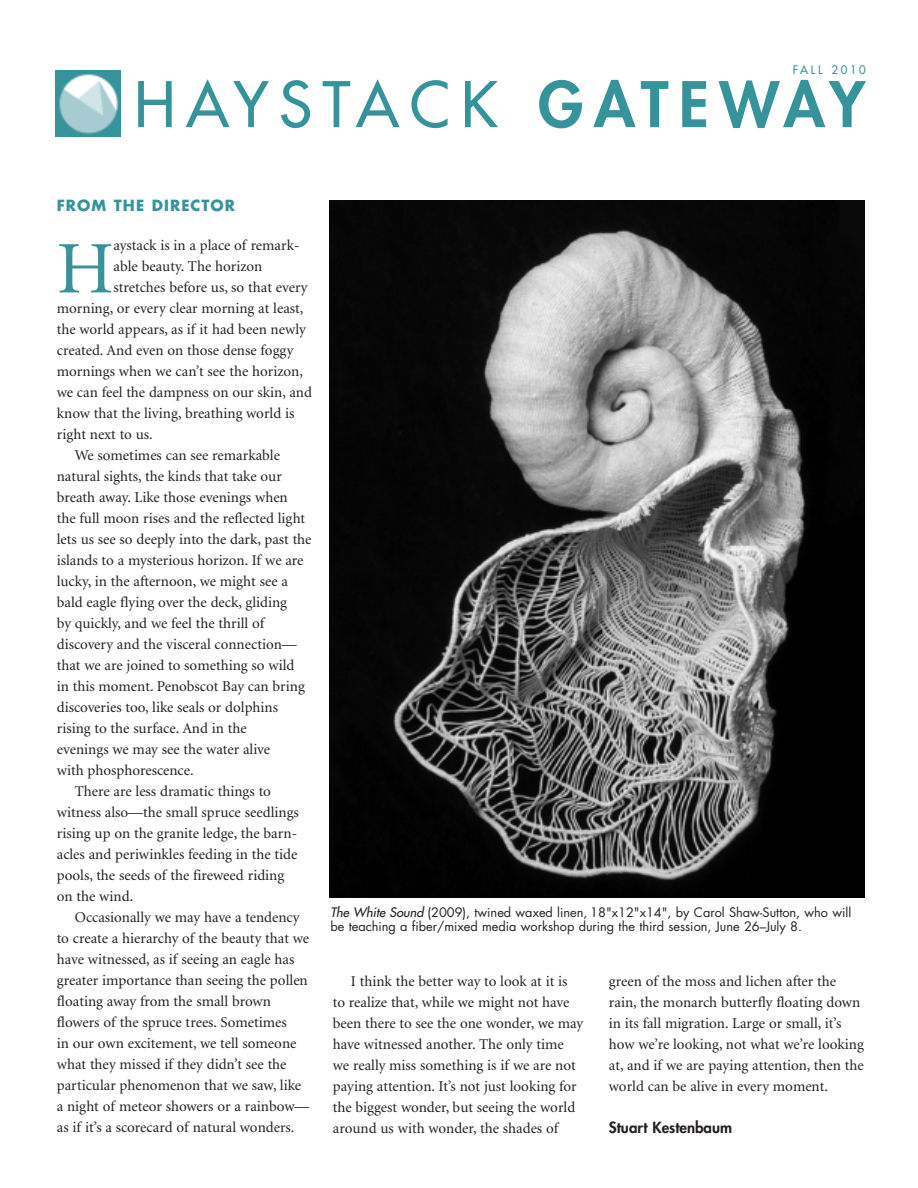
<style>
.page{position:relative;width:918px;height:1188px;background:#fff}
.page>*{position:absolute;margin:0;border:0;box-sizing:border-box;transform-origin:0 0}
.t1{font:74.1px "Minion";color:#37939b}
.t2{font:61.05px "Futura";letter-spacing:.175em;color:#37939b}
.t3{font:15px/21px "Minion";color:#231f20}
.t4{font:800 15px "Futura";color:#231f20}
.t5{font:700 15px "Futura";letter-spacing:.07em;color:#37939b}
.t6{font:12.75px/14.2px "Futura";color:#231f20}
.t7{font:11.55px "Futura";letter-spacing:.23em;color:#37939b}
.s1{font-weight:800}
.s2{font-style:italic}
</style>
<div class="page">
<img style="left:330px;top:200px;width:534px;height:698px">
<img style="left:55px;top:71px;width:66px;height:65px">
<p class="t7" style="left:793px;top:64px;width:75px">FALL 2010</p>
<h2 class="t2" style="left:134px;top:74px;width:732px">HAYSTACK <span class="s1">GATEWAY</span></h2>
<p class="t5" style="left:57px;top:199px;width:180px">FROM THE DIRECTOR</p>
<h1 class="t1" style="left:57px;top:240px;width:58px">H</h1>
<p class="t3" style="left:114px;top:236px;width:187px">aystack is in a place of remark-</p>
<p class="t3" style="left:114px;top:257px;width:150px">able beauty. The horizon</p>
<p class="t3" style="left:114px;top:278px;width:196px">stretches before us, so that every</p>
<p class="t3" style="left:57px;top:299px;width:248px">morning, or every clear morning at least,</p>
<p class="t3" style="left:57px;top:320px;width:251px">the world appears, as if it had been newly</p>
<p class="t3" style="left:57px;top:341px;width:238px">created. And even on those dense foggy</p>
<p class="t3" style="left:57px;top:362px;width:248px">mornings when we can’t see the horizon,</p>
<p class="t3" style="left:57px;top:383px;width:257px">we can feel the dampness on our skin, and</p>
<p class="t3" style="left:57px;top:404px;width:239px">know that the living, breathing world is</p>
<p class="t3" style="left:57px;top:425px;width:98px">right next to us.</p>
<p class="t3" style="left:75px;top:446px;width:207px">We sometimes can see remarkable</p>
<p class="t3" style="left:57px;top:467px;width:227px">natural sights, the kinds that take our</p>
<p class="t3" style="left:57px;top:488px;width:232px">breath away. Like those evenings when</p>
<p class="t3" style="left:57px;top:509px;width:250px">the full moon rises and the reflected light</p>
<p class="t3" style="left:57px;top:530px;width:256px">lets us see so deeply into the dark, past the</p>
<p class="t3" style="left:57px;top:551px;width:248px">islands to a mysterious horizon. If we are</p>
<p class="t3" style="left:57px;top:572px;width:233px">lucky, in the afternoon, we might see a</p>
<p class="t3" style="left:57px;top:593px;width:232px">bald eagle flying over the deck, gliding</p>
<p class="t3" style="left:57px;top:614px;width:209px">by quickly, and we feel the thrill of</p>
<p class="t3" style="left:57px;top:635px;width:242px">discovery and the visceral connection—</p>
<p class="t3" style="left:57px;top:656px;width:239px">that we are joined to something so wild</p>
<p class="t3" style="left:57px;top:677px;width:250px">in this moment. Penobscot Bay can bring</p>
<p class="t3" style="left:57px;top:698px;width:223px">discoveries too, like seals or dolphins</p>
<p class="t3" style="left:57px;top:719px;width:191px">rising to the surface. And in the</p>
<p class="t3" style="left:57px;top:740px;width:215px">evenings we may see the water alive</p>
<p class="t3" style="left:57px;top:761px;width:138px">with phosphorescence.</p>
<p class="t3" style="left:75px;top:782px;width:198px">There are less dramatic things to</p>
<p class="t3" style="left:57px;top:803px;width:244px">witness also—the small spruce seedlings</p>
<p class="t3" style="left:57px;top:824px;width:242px">rising up on the granite ledge, the barn-</p>
<p class="t3" style="left:57px;top:845px;width:242px">acles and periwinkles feeding in the tide</p>
<p class="t3" style="left:57px;top:866px;width:229px">pools, the seeds of the fireweed riding</p>
<p class="t3" style="left:57px;top:887px;width:78px">on the wind.</p>
<p class="t3" style="left:75px;top:908px;width:226px">Occasionally we may have a tendency</p>
<p class="t3" style="left:57px;top:929px;width:254px">to create a hierarchy of the beauty that we</p>
<p class="t3" style="left:57px;top:950px;width:239px">have witnessed, as if seeing an eagle has</p>
<p class="t3" style="left:57px;top:971px;width:252px">greater importance than seeing the pollen</p>
<p class="t3" style="left:57px;top:992px;width:216px">floating away from the small brown</p>
<p class="t3" style="left:57px;top:1013px;width:232px">flowers of the spruce trees. Sometimes</p>
<p class="t3" style="left:57px;top:1034px;width:241px">in our own excitement, we tell someone</p>
<p class="t3" style="left:57px;top:1055px;width:231px">what they missed if they didn’t see the</p>
<p class="t3" style="left:57px;top:1076px;width:246px">particular phenomenon that we saw, like</p>
<p class="t3" style="left:57px;top:1097px;width:254px">a night of meteor showers or a rainbow—</p>
<p class="t3" style="left:57px;top:1118px;width:239px">as if it’s a scorecard of natural wonders.</p>
<p class="t6" style="left:330px;top:906px;width:522px"><span class="s2">The White Sound</span> (2009), twined waxed linen, 18"x12"x14", by Carol Shaw-Sutton, who will be teaching a fiber/mixed media workshop during the third session, June 26–July 8.</p>
<p class="t3" style="left:333px;top:972px;width:252px;text-indent:18px">I think the better way to look at it is to realize that, while we might not have been there to see the one wonder, we may have witnessed another. The only time we really miss something is if we are not paying attention. It’s not just looking for the biggest wonder, but seeing the world around us with wonder, the shades of</p>
<p class="t3" style="left:609px;top:972px;width:256px">green of the moss and lichen after the rain, the monarch butterfly floating down in its fall migration. Large or small, it’s how we’re looking, not what we’re looking at, and if we are paying attention, then the world can be alive in every moment.</p>
<p class="t4" style="left:609px;top:1120px;width:125px">Stuart Kestenbaum</p>
</div>
